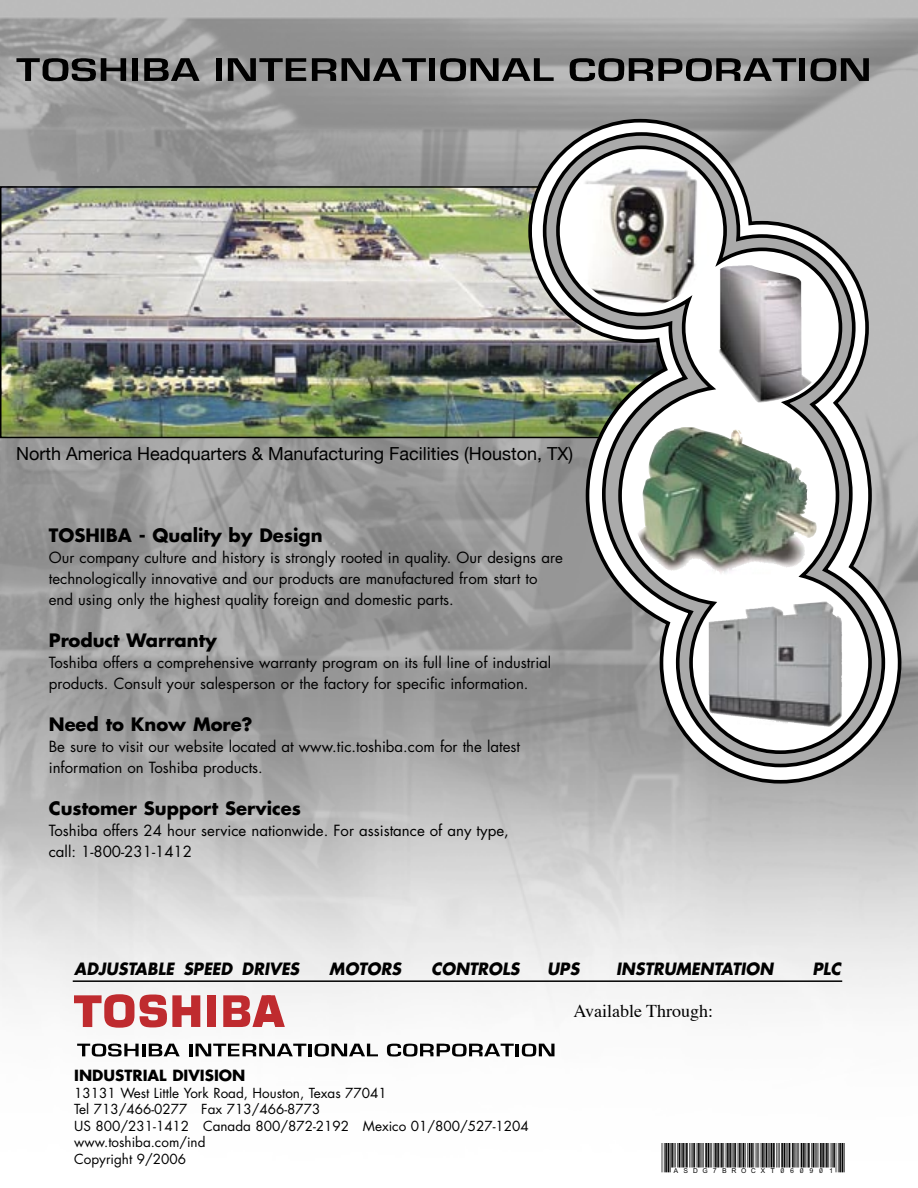
<style>
.page{position:relative;width:918px;height:1188px;background:#fff}
.page>*{position:absolute;margin:0;border:0;box-sizing:border-box;transform-origin:0 0}
.t1{font:30px "Carolina Bar B39 25 B0";color:#000}
.Intro{font:700 18px "Futura";color:#000}
.t2{font:18px "Helvetica Neue";color:#000}
.t3{font:18px "Times";color:#000}
.t4{font:italic 700 16.5px "Futura";color:#000;scale:.95 1}
.Intro-2{font:15px/21px "Futura";color:#000}
.t5{font:700 15px "Futura";color:#000}
.t6{font:13.5px "Futura";color:#000}
</style>
<div class="page">
<img style="left:0;top:0;width:918px;height:1057px">
<img style="left:3px;top:189px;width:523px;height:246px">
<div style="left:0;top:186px;width:715px;height:252px;border:2px solid #000"></div>
<svg style="left:16px;top:58px;width:110px;height:23px"></svg>
<div style="left:132px;top:58px;width:6px;height:23px;background:#000"></div>
<svg style="left:144px;top:58px;width:56px;height:23px"></svg>
<div style="left:216px;top:58px;width:6px;height:23px;background:#000"></div>
<svg style="left:228px;top:58px;width:78px;height:23px"></svg>
<svg style="left:312px;top:58px;width:24px;height:23px"></svg>
<svg style="left:342px;top:58px;width:84px;height:23px"></svg>
<div style="left:429px;top:58px;width:6px;height:23px;background:#000"></div>
<svg style="left:440px;top:58px;width:114px;height:23px"></svg>
<svg style="left:570px;top:58px;width:226px;height:23px"></svg>
<div style="left:799px;top:58px;width:6px;height:23px;background:#000"></div>
<svg style="left:810px;top:58px;width:59px;height:23px"></svg>
<svg style="left:526px;top:117px;width:375px;height:668px"></svg>
<svg style="left:541px;top:130px;width:346px;height:639px"></svg>
<svg style="left:554px;top:144px;width:320px;height:612px"></svg>
<img style="left:636px;top:427px;width:181px;height:141px">
<img style="left:707px;top:265px;width:110px;height:137px">
<img style="left:752px;top:602px;width:90px;height:125px">
<img style="left:566px;top:160px;width:147px;height:148px">
<hr style="left:73px;top:980px;width:769px;height:2px;background:#000">
<svg style="left:74px;top:994px;width:60px;height:34px"></svg>
<svg style="left:140px;top:995px;width:60px;height:32px"></svg>
<div style="left:207px;top:995px;width:9px;height:32px;background:#bf2b2f"></div>
<svg style="left:223px;top:995px;width:62px;height:32px"></svg>
<svg style="left:77px;top:1044px;width:103px;height:13px"></svg>
<svg style="left:189px;top:1044px;width:117px;height:12px"></svg>
<hr style="left:308px;top:1044px;width:4px;height:12px;background:#000">
<svg style="left:314px;top:1044px;width:64px;height:13px"></svg>
<svg style="left:387px;top:1044px;width:168px;height:13px"></svg>
<p class="t2" style="left:16px;top:443px;width:559px">North America Headquarters &amp; Manufacturing Facilities (Houston, TX)</p>
<p class="Intro" style="left:49px;top:523px;width:275px">TOSHIBA - Quality by Design</p>
<p class="Intro-2" style="left:49px;top:547px;width:516px">Our company culture and history is strongly rooted in quality. Our designs are technologically innovative and our products are manufactured from start to end using only the highest quality foreign and domestic parts.</p>
<p class="Intro" style="left:49px;top:628px;width:170px">Product Warranty</p>
<p class="Intro-2" style="left:49px;top:652px;width:504px">Toshiba offers a comprehensive warranty program on its full line of industrial</p>
<p class="Intro-2" style="left:49px;top:673px;width:481px">products. Consult your salesperson or the factory for specific information.</p>
<p class="Intro" style="left:49px;top:712px;width:205px">Need to Know More?</p>
<p class="Intro-2" style="left:49px;top:736px;width:473px">Be sure to visit our website located at www.tic.toshiba.com for the latest</p>
<p class="Intro-2" style="left:49px;top:757px;width:216px">information on Toshiba products.</p>
<p class="Intro" style="left:49px;top:796px;width:254px">Customer Support Services</p>
<p class="Intro-2" style="left:49px;top:820px;width:461px">Toshiba offers 24 hour service nationwide. For assistance of any type,</p>
<p class="Intro-2" style="left:49px;top:841px;width:145px">call: 1-800-231-1412</p>
<p class="t4" style="left:74px;top:958px;width:239px">ADJUSTABLE SPEED DRIVES</p>
<p class="t4" style="left:329px;top:958px;width:77px">MOTORS</p>
<p class="t4" style="left:431px;top:958px;width:95px">CONTROLS</p>
<p class="t4" style="left:547px;top:958px;width:35px">UPS</p>
<p class="t4" style="left:616px;top:958px;width:167px">INSTRUMENTATION</p>
<p class="t4" style="left:812px;top:958px;width:31px">PLC</p>
<p class="t5" style="left:74px;top:1066px;width:173px">INDUSTRIAL DIVISION</p>
<p class="t6" style="left:74px;top:1084px;width:314px">13131 West Little York Road, Houston, Texas 77041</p>
<p class="t6" style="left:74px;top:1101px;width:248px">Tel 713/466-0277 Fax 713/466-8773</p>
<p class="t6" style="left:74px;top:1117px;width:456px">US 800/231-1412 Canada 800/872-2192 Mexico 01/800/527-1204</p>
<p class="t6" style="left:74px;top:1134px;width:133px">www.toshiba.com/ind</p>
<p class="t6" style="left:74px;top:1150px;width:113px">Copyright 9/2006</p>
<p class="t3" style="left:573px;top:1000px;width:141px">Available Through:</p>
<p class="t1" style="left:662px;top:1145px;width:185px">*ASDG7BROCXT060901*</p>
</div>
